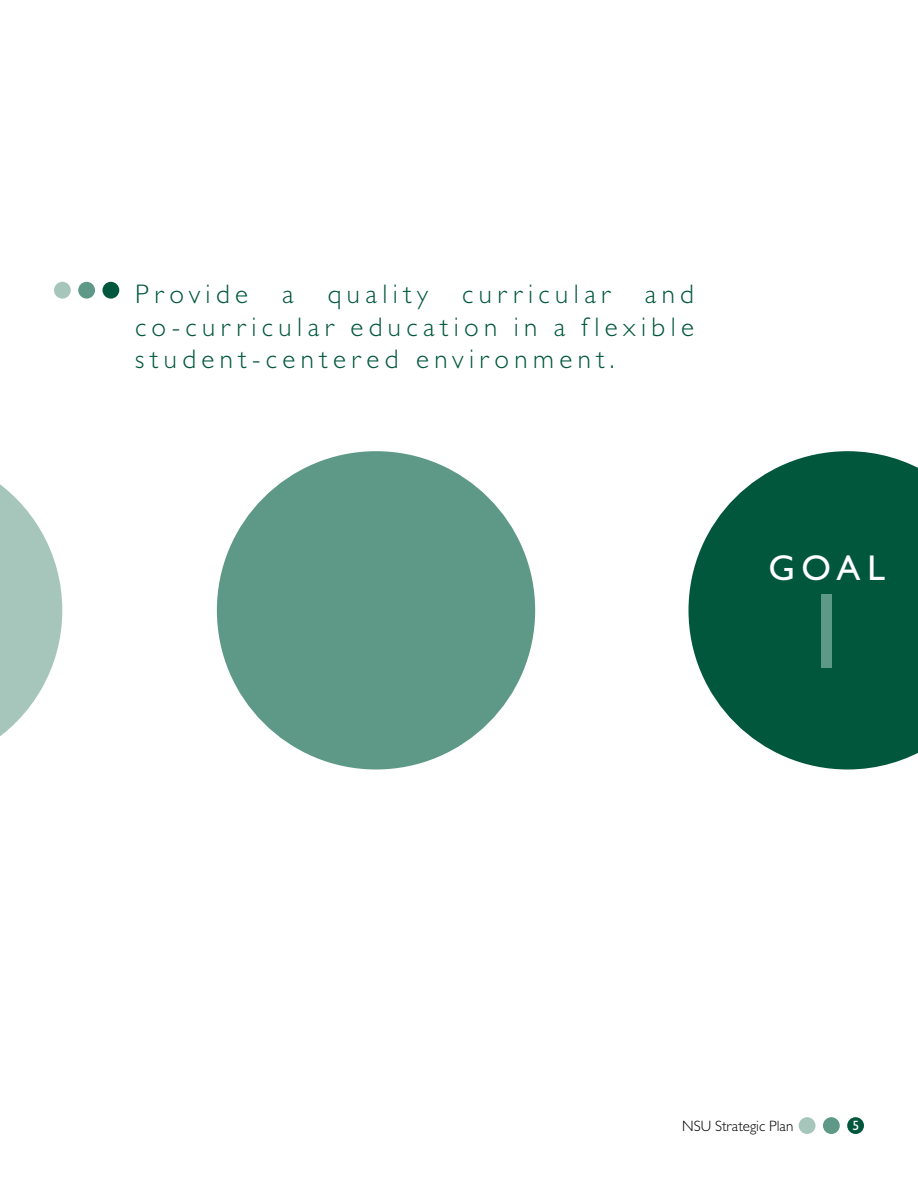
<style>
.page{position:relative;width:918px;height:1188px;background:#fff}
.page>*{position:absolute;margin:0;border:0;box-sizing:border-box;transform-origin:0 0}
.t1{font:36px "Classical Sans Medium DTC";color:#fff}
.t2{font:27px/32.4px "Classical Sans Light DTC";letter-spacing:.2em;color:#00573c;text-align:justify}
.t3{font:15px "Classical Sans Light DTC";color:#000}
.t4{font:13.5px "Classical Sans Medium DTC";color:#fff}
</style>
<div class="page">
<div style="left:54px;top:282px;width:17px;height:17px;background:#a6c6bc;border-radius:50%"></div>
<div style="left:102px;top:282px;width:17px;height:17px;background:#00573c;border-radius:50%"></div>
<div style="left:78px;top:282px;width:17px;height:17px;background:#5e9988;border-radius:50%"></div>
<svg style="left:0;top:484px;width:62px;height:252px"></svg>
<svg style="left:688px;top:451px;width:230px;height:319px;fill:#00573c"></svg>
<div style="left:217px;top:451px;width:318px;height:319px;background:#5e9988;border-radius:50%"></div>
<div style="left:799px;top:1117px;width:17px;height:17px;background:#a6c6bc;border-radius:50%"></div>
<div style="left:847px;top:1117px;width:17px;height:17px;background:#00573c;border-radius:50%"></div>
<div style="left:823px;top:1117px;width:17px;height:17px;background:#5e9988;border-radius:50%"></div>
<div style="left:822px;top:595px;width:10px;height:73px;background:#5e9988"></div>
<p class="t2" style="left:135px;top:278px;width:561px;text-indent:510px">and co-curricular education in a flexible student-centered environment.</p>
<p class="t2" style="left:135px;top:278px;width:115px">Provide</p>
<p class="t2" style="left:282px;top:278px;width:13px">a</p>
<p class="t2" style="left:328px;top:278px;width:102px">quality</p>
<p class="t2" style="left:462px;top:278px;width:150px">curricular</p>
<h1 class="t1" style="left:768px;top:548px;width:118px">GOAL</h1>
<p class="t3" style="left:682px;top:1118px;width:113px">NSU Strategic Plan</p>
<p class="t4" style="left:852px;top:1118px;width:8px">5</p>
</div>
